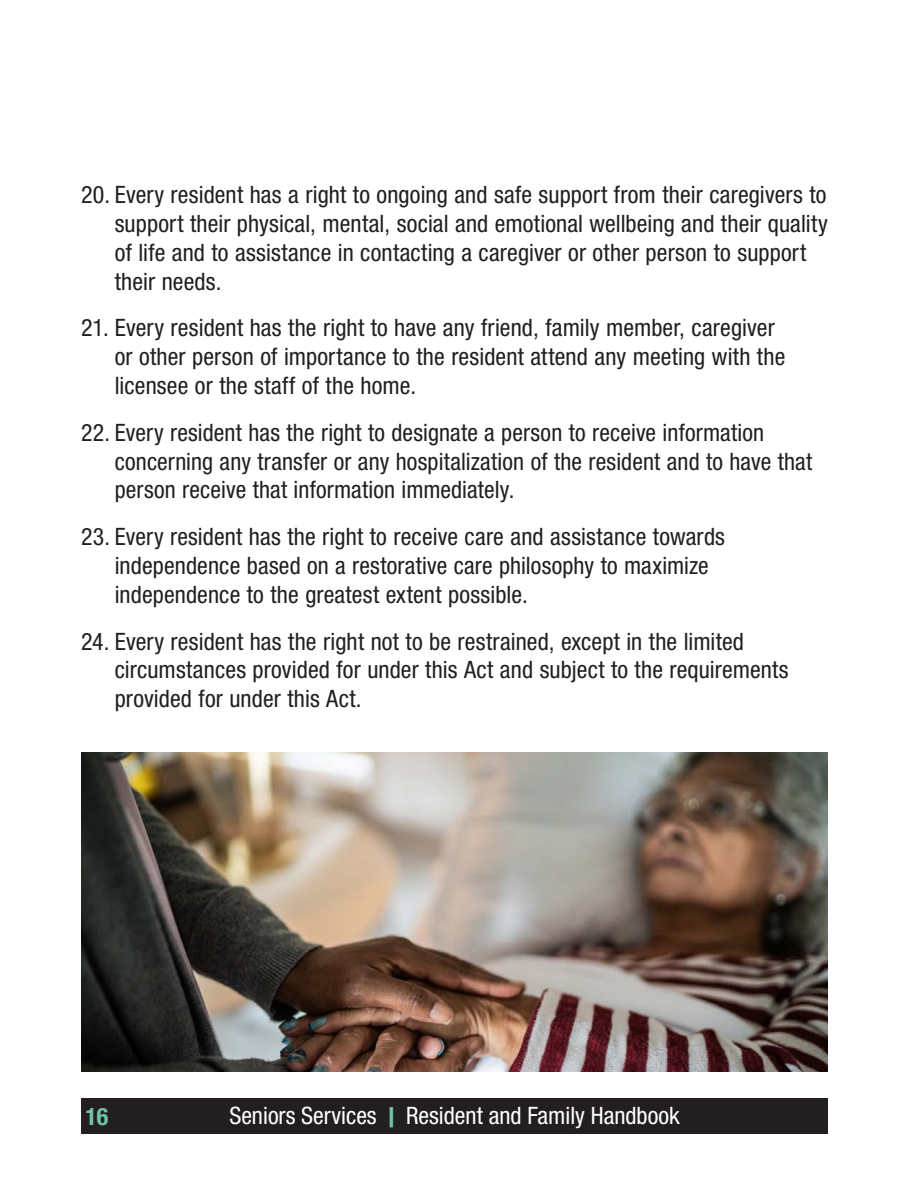
<style>
.page{position:relative;width:918px;height:1188px;background:#fff}
.page>*{position:absolute;margin:0;border:0;box-sizing:border-box;transform-origin:0 0}
.Seniors_Styles_body_number{font:condensed 24px/28.8px "Helvetica Neue LT Std";letter-spacing:.005em;color:#231f20}
.t1{font:condensed 24px "Helvetica Neue LT Std";color:#fff}
.t2{font:700 condensed 24px "Helvetica Neue LT Std";color:#6dc5a2}
.s1{font-weight:900;font-size:27.3px;color:#6dc5a2}
</style>
<div class="page">
<div style="left:81px;top:1098px;width:747px;height:36px;background:#231f20"></div>
<img style="left:81px;top:752px;width:747px;height:320px">
<p class="Seniors_Styles_body_number" style="left:115px;top:180px;width:715px;text-indent:-34px">20. Every resident has a right to ongoing and safe support from their caregivers to support their physical, mental, social and emotional wellbeing and their quality of life and to assistance in contacting a caregiver or other person to support their needs.</p>
<p class="Seniors_Styles_body_number" style="left:115px;top:313px;width:672px;text-indent:-34px">21. Every resident has the right to have any friend, family member, caregiver or other person of importance to the resident attend any meeting with the licensee or the staff of the home.</p>
<p class="Seniors_Styles_body_number" style="left:115px;top:418px;width:699px;text-indent:-34px">22. Every resident has the right to designate a person to receive information concerning any transfer or any hospitalization of the resident and to have that person receive that information immediately.</p>
<p class="Seniors_Styles_body_number" style="left:115px;top:522px;width:612px;text-indent:-34px">23. Every resident has the right to receive care and assistance towards independence based on a restorative care philosophy to maximize independence to the greatest extent possible.</p>
<p class="Seniors_Styles_body_number" style="left:115px;top:626px;width:676px;text-indent:-34px">24. Every resident has the right not to be restrained, except in the limited circumstances provided for under this Act and subject to the requirements provided for under this Act.</p>
<p class="t2" style="left:85px;top:1102px;width:25px">16</p>
<p class="t1" style="left:229px;top:1102px;width:452px">Seniors Services <span class="s1">|</span> Resident and Family Handbook</p>
</div>
